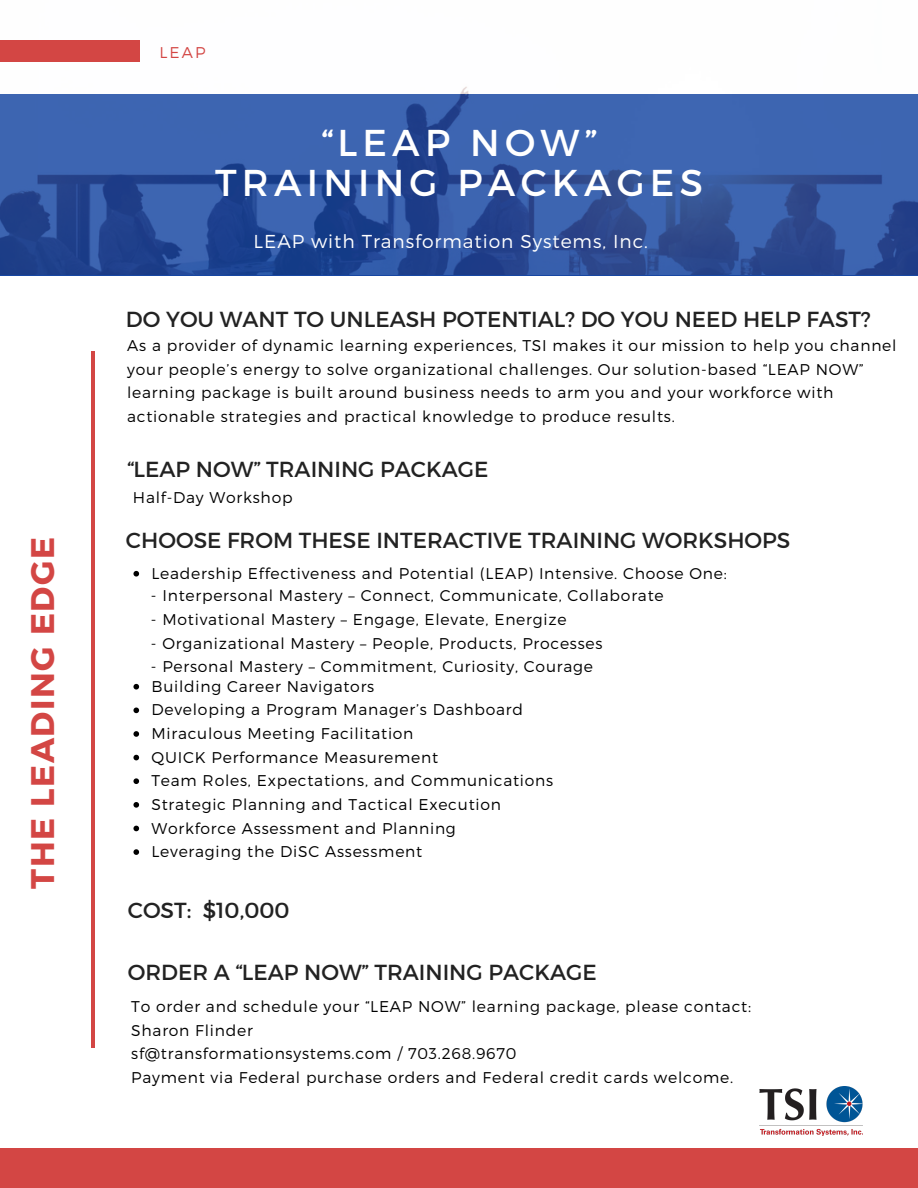
<style>
.page{position:relative;width:918px;height:1188px;background:#fff}
.page>*{position:absolute;margin:0;border:0;box-sizing:border-box;transform-origin:0 0}
.t1{font:37.35px/39.3px "Montserrat";letter-spacing:.14em;color:#fff;text-align:center}
.t2{font:700 32.7px "Montserrat";letter-spacing:.05em;color:#d34644}
.t3{font:21.75px "Montserrat";color:#222}
.t4{font:300 18.75px "Montserrat";letter-spacing:.05em;color:#fff}
.t5{font:300 15.6px/23.7px "Montserrat";letter-spacing:.05em;color:#000}
.t6{font:300 15.6px "Montserrat";color:#d34644}
</style>
<div class="page">
<div style="left:0;top:1149px;width:918px;height:39px;background:#d34644"></div>
<svg style="left:133px;top:571px;width:6px;height:6px"></svg>
<img style="left:0;top:86px;width:918px;height:188px">
<div style="left:0;top:40px;width:140px;height:22px;background:#d34644"></div>
<hr style="left:91px;top:351px;width:3px;height:697px;background:#d34644">
<img style="left:759px;top:1086px;width:103px;height:49px">
<svg style="left:133px;top:684px;width:6px;height:6px"></svg>
<svg style="left:133px;top:708px;width:6px;height:5px"></svg>
<svg style="left:133px;top:731px;width:6px;height:6px"></svg>
<svg style="left:133px;top:755px;width:6px;height:5px"></svg>
<svg style="left:133px;top:778px;width:6px;height:6px"></svg>
<svg style="left:133px;top:802px;width:6px;height:6px"></svg>
<svg style="left:133px;top:826px;width:6px;height:5px"></svg>
<svg style="left:133px;top:849px;width:6px;height:6px"></svg>
<h2 class="t2" style="left:21px;top:889px;width:353px;rotate:-90deg">THE LEADING EDGE</h2>
<h1 class="t6" style="left:159px;top:42px;width:48px">LEAP</h1>
<h4 class="t1" style="left:215px;top:122px;width:489px">“LEAP NOW”<br>TRAINING PACKAGES</h4>
<p class="t4" style="left:254px;top:229px;width:396px">LEAP with Transformation Systems, Inc.</p>
<p class="t3" style="left:126px;top:305px;width:746px">DO YOU WANT TO UNLEASH POTENTIAL? DO YOU NEED HELP FAST?</p>
<h5 class="t5" style="left:127px;top:333px;width:771px">As a provider of dynamic learning experiences, TSI makes it our mission to help you channel your people’s energy to solve organizational challenges. Our solution-based “LEAP NOW” learning package is built around business needs to arm you and your workforce with actionable strategies and practical knowledge to produce results.</h5>
<p class="t3" style="left:127px;top:455px;width:363px">“LEAP NOW” TRAINING PACKAGE</p>
<p class="t5" style="left:133px;top:485px;width:161px">Half-Day Workshop</p>
<p class="t3" style="left:126px;top:526px;width:666px">CHOOSE FROM THESE INTERACTIVE TRAINING WORKSHOPS</p>
<p class="t5" style="left:151px;top:561px;width:577px">Leadership Effectiveness and Potential (LEAP) Intensive. Choose One:</p>
<p class="t5" style="left:151px;top:583px;width:514px">- Interpersonal Mastery – Connect, Communicate, Collaborate</p>
<p class="t5" style="left:151px;top:607px;width:417px">- Motivational Mastery – Engage, Elevate, Energize</p>
<p class="t5" style="left:151px;top:630px;width:453px">- Organizational Mastery – People, Products, Processes</p>
<p class="t5" style="left:151px;top:654px;width:444px">- Personal Mastery – Commitment, Curiosity, Courage</p>
<p class="t5" style="left:151px;top:674px;width:224px">Building Career Navigators</p>
<p class="t5" style="left:151px;top:697px;width:373px">Developing a Program Manager’s Dashboard</p>
<p class="t5" style="left:151px;top:721px;width:264px">Miraculous Meeting Facilitation</p>
<p class="t5" style="left:151px;top:744px;width:288px">QUICK Performance Measurement</p>
<p class="t5" style="left:151px;top:768px;width:403px">Team Roles, Expectations, and Communications</p>
<h3 class="t5" style="left:151px;top:792px;width:351px">Strategic Planning and Tactical Execution</h3>
<h3 class="t5" style="left:151px;top:815px;width:306px">Workforce Assessment and Planning</h3>
<p class="t5" style="left:151px;top:839px;width:272px">Leveraging the DiSC Assessment</p>
<h3 class="t3" style="left:128px;top:896px;width:163px">COST: $10,000</h3>
<p class="t3" style="left:128px;top:958px;width:470px">ORDER A “LEAP NOW” TRAINING PACKAGE</p>
<h3 class="t5" style="left:131px;top:994px;width:621px">To order and schedule your “LEAP NOW” learning package, please contact:</h3>
<p class="t5" style="left:131px;top:1018px;width:123px">Sharon Flinder</p>
<p class="t5" style="left:131px;top:1041px;width:387px">sf@transformationsystems.com / 703.268.9670</p>
<p class="t5" style="left:131px;top:1065px;width:603px">Payment via Federal purchase orders and Federal credit cards welcome.</p>
</div>
